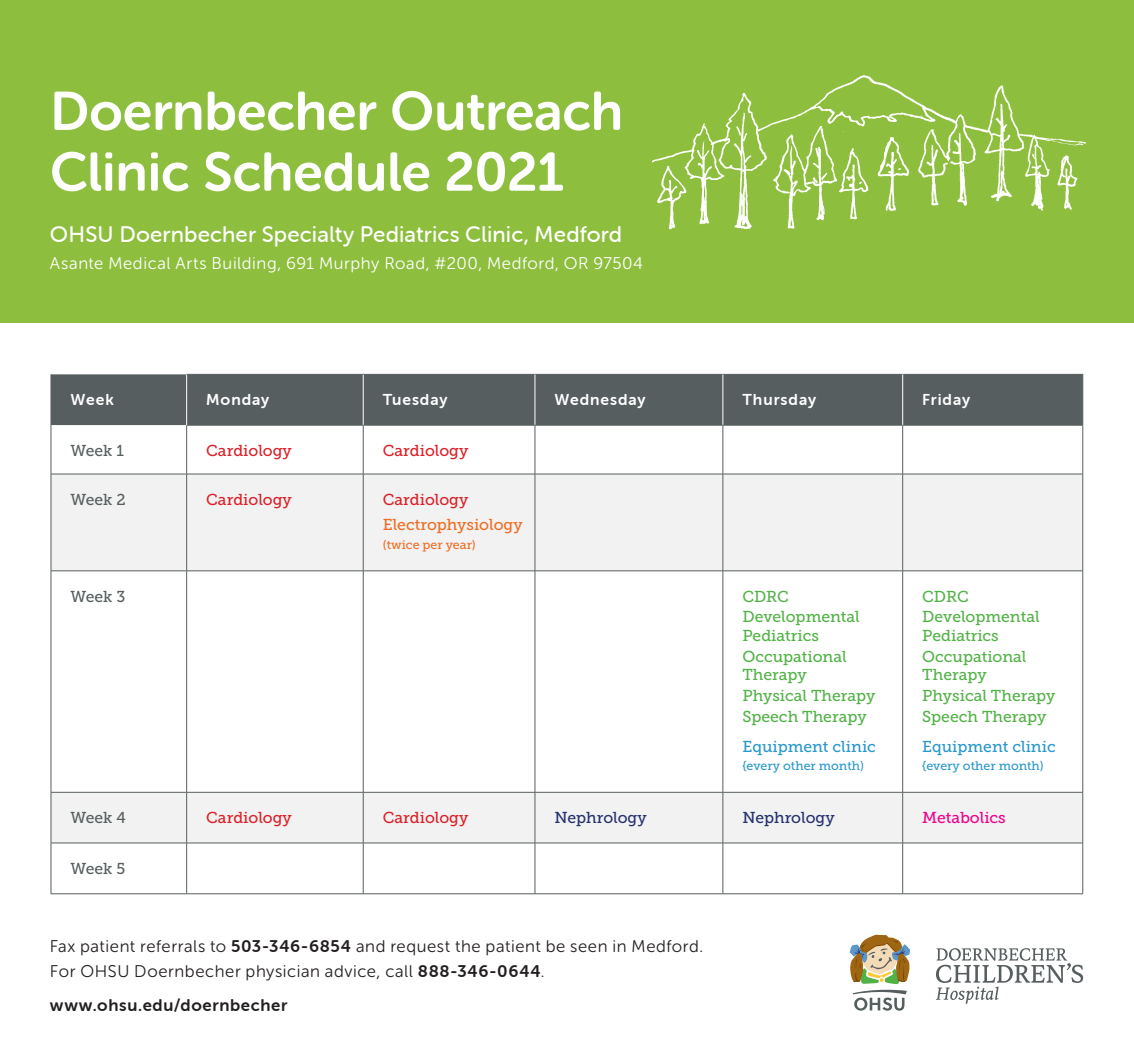
<style>
.page{position:relative;width:1134px;height:1064px;background:#fff}
.page>*{position:absolute;margin:0;border:0;box-sizing:border-box;transform-origin:0 0}
.t1{font:54px/60.8px "Museo Sans Rounded 700";letter-spacing:-.005em;color:#fff}
.t2{font:22.5px "Museo Sans Rounded 500";letter-spacing:.005em;color:#fff}
.t3{font:16.88px "Museo Sans Rounded 300";letter-spacing:.035em;color:#231f20}
.t4{font:16.88px "Museo Sans Rounded 300";letter-spacing:.035em;color:#fff}
.t5{font:16.88px "Museo Sans Rounded 700";letter-spacing:.04em;color:#231f20}
.Sub_Head{font:15.75px/18.4px "Museo Slab 500";color:#53b247}
.Sub_Head-2{font:15.75px "Museo Slab 500";color:#dc2028}
.t6{font:15.75px "Museo Sans Rounded 700";letter-spacing:.06em;color:#fff}
.Sub_Head-3{font:15.75px "Museo Slab 500";color:#2a98cb}
.Sub_Head-4{font:15.75px "Museo Slab 500";color:#575e5f}
.Sub_Head-5{font:15.75px "Museo Slab 500";color:#24316f}
.Sub_Head-6{font:15.75px "Museo Slab 500";color:#ef6c22}
.Sub_Head-7{font:15.75px "Museo Slab 500";color:#ed028c}
.Sub_Head-8{font:12.38px "Museo Slab 500";color:#2a98cb}
.Sub_Head-9{font:12.38px "Museo Slab 500";color:#ef6c22}
.s1{font-family:"Museo Sans Rounded 700"}
</style>
<div class="page">
<div style="left:0;top:0;width:1134px;height:323px;background:#8dbe3e"></div>
<img style="left:652px;top:75px;width:434px;height:155px">
<svg style="left:936px;top:948px;width:147px;height:55px"></svg>
<svg style="left:850px;top:934px;width:60px;height:76px"></svg>
<div style="left:52px;top:374px;width:1030px;height:51px;background:#575e5f"></div>
<svg style="left:52px;top:474px;width:1030px;height:368px"></svg>
<hr style="left:363px;top:425px;width:1px;height:48px;background:#575e5f">
<hr style="left:535px;top:425px;width:1px;height:48px;background:#575e5f">
<hr style="left:722px;top:425px;width:1px;height:48px;background:#575e5f">
<hr style="left:902px;top:425px;width:1px;height:48px;background:#575e5f">
<hr style="left:1082px;top:425px;width:1px;height:48px;background:#575e5f">
<hr style="left:363px;top:473px;width:172px;height:1px;background:#575e5f">
<hr style="left:535px;top:473px;width:188px;height:1px;background:#575e5f">
<hr style="left:535px;top:474px;width:1px;height:96px;background:#575e5f">
<hr style="left:723px;top:473px;width:180px;height:1px;background:#575e5f">
<hr style="left:722px;top:474px;width:1px;height:96px;background:#575e5f">
<hr style="left:903px;top:473px;width:180px;height:1px;background:#575e5f">
<hr style="left:902px;top:474px;width:1px;height:96px;background:#575e5f">
<hr style="left:1082px;top:474px;width:1px;height:96px;background:#575e5f">
<hr style="left:363px;top:570px;width:172px;height:1px;background:#575e5f">
<hr style="left:363px;top:571px;width:1px;height:220px;background:#575e5f">
<hr style="left:535px;top:570px;width:188px;height:1px;background:#575e5f">
<hr style="left:535px;top:571px;width:1px;height:220px;background:#575e5f">
<hr style="left:723px;top:570px;width:180px;height:1px;background:#575e5f">
<hr style="left:722px;top:571px;width:1px;height:220px;background:#575e5f">
<hr style="left:903px;top:570px;width:180px;height:1px;background:#575e5f">
<hr style="left:902px;top:571px;width:1px;height:220px;background:#575e5f">
<hr style="left:1082px;top:571px;width:1px;height:220px;background:#575e5f">
<hr style="left:363px;top:791px;width:172px;height:1px;background:#575e5f">
<hr style="left:535px;top:791px;width:188px;height:1px;background:#575e5f">
<hr style="left:535px;top:792px;width:1px;height:50px;background:#575e5f">
<hr style="left:723px;top:791px;width:180px;height:1px;background:#575e5f">
<hr style="left:722px;top:792px;width:1px;height:50px;background:#575e5f">
<hr style="left:903px;top:791px;width:180px;height:1px;background:#575e5f">
<hr style="left:902px;top:792px;width:1px;height:50px;background:#575e5f">
<hr style="left:1082px;top:792px;width:1px;height:50px;background:#575e5f">
<hr style="left:363px;top:842px;width:172px;height:1px;background:#575e5f">
<hr style="left:363px;top:842px;width:1px;height:51px;background:#575e5f">
<hr style="left:535px;top:842px;width:188px;height:1px;background:#575e5f">
<hr style="left:535px;top:842px;width:1px;height:51px;background:#575e5f">
<hr style="left:723px;top:842px;width:180px;height:1px;background:#575e5f">
<hr style="left:722px;top:842px;width:1px;height:51px;background:#575e5f">
<hr style="left:903px;top:842px;width:180px;height:1px;background:#575e5f">
<hr style="left:902px;top:842px;width:1px;height:51px;background:#575e5f">
<hr style="left:1082px;top:842px;width:1px;height:51px;background:#575e5f">
<hr style="left:187px;top:893px;width:176px;height:1px;background:#575e5f">
<hr style="left:363px;top:893px;width:172px;height:1px;background:#575e5f">
<hr style="left:535px;top:893px;width:188px;height:1px;background:#575e5f">
<hr style="left:723px;top:893px;width:180px;height:1px;background:#575e5f">
<hr style="left:903px;top:893px;width:180px;height:1px;background:#575e5f">
<hr style="left:51px;top:425px;width:1px;height:48px;background:#575e5f">
<hr style="left:51px;top:571px;width:1px;height:220px;background:#575e5f">
<hr style="left:51px;top:842px;width:1px;height:51px;background:#575e5f">
<hr style="left:186px;top:425px;width:1px;height:48px;background:#575e5f">
<hr style="left:186px;top:571px;width:1px;height:220px;background:#575e5f">
<hr style="left:186px;top:842px;width:1px;height:51px;background:#575e5f">
<hr style="left:51px;top:893px;width:136px;height:1px;background:#575e5f">
<hr style="left:51px;top:473px;width:136px;height:1px;background:#575e5f">
<hr style="left:51px;top:474px;width:1px;height:96px;background:#575e5f">
<hr style="left:51px;top:570px;width:136px;height:1px;background:#575e5f">
<hr style="left:187px;top:473px;width:176px;height:1px;background:#575e5f">
<hr style="left:186px;top:474px;width:1px;height:96px;background:#575e5f">
<hr style="left:363px;top:474px;width:1px;height:96px;background:#575e5f">
<hr style="left:187px;top:570px;width:176px;height:1px;background:#575e5f">
<hr style="left:51px;top:791px;width:136px;height:1px;background:#575e5f">
<hr style="left:51px;top:792px;width:1px;height:50px;background:#575e5f">
<hr style="left:51px;top:842px;width:136px;height:1px;background:#575e5f">
<hr style="left:187px;top:791px;width:176px;height:1px;background:#575e5f">
<hr style="left:186px;top:792px;width:1px;height:50px;background:#575e5f">
<hr style="left:363px;top:792px;width:1px;height:50px;background:#575e5f">
<hr style="left:187px;top:842px;width:176px;height:1px;background:#575e5f">
<hr style="left:903px;top:374px;width:180px;height:1px;background:#575e5f">
<hr style="left:903px;top:425px;width:180px;height:1px;background:#575e5f">
<hr style="left:1082px;top:374px;width:1px;height:51px;background:#575e5f">
<hr style="left:51px;top:374px;width:1px;height:51px;background:#575e5f">
<hr style="left:186px;top:374px;width:177px;height:1px;background:#575e5f">
<hr style="left:186px;top:425px;width:177px;height:1px;background:#575e5f">
<hr style="left:186px;top:374px;width:1px;height:51px;background:#fff">
<hr style="left:363px;top:374px;width:1px;height:51px;background:#fff">
<hr style="left:363px;top:374px;width:172px;height:1px;background:#575e5f">
<hr style="left:535px;top:374px;width:188px;height:1px;background:#575e5f">
<hr style="left:723px;top:374px;width:180px;height:1px;background:#575e5f">
<hr style="left:535px;top:374px;width:1px;height:51px;background:#fff">
<hr style="left:722px;top:374px;width:1px;height:51px;background:#fff">
<hr style="left:902px;top:374px;width:1px;height:51px;background:#fff">
<hr style="left:363px;top:425px;width:172px;height:1px;background:#575e5f">
<hr style="left:535px;top:425px;width:188px;height:1px;background:#575e5f">
<hr style="left:723px;top:425px;width:180px;height:1px;background:#575e5f">
<p class="t1" style="left:50px;top:81px;width:575px">Doernbecher Outreach<br>Clinic Schedule 2021</p>
<p class="t2" style="left:50px;top:222px;width:574px">OHSU Doernbecher Specialty Pediatrics Clinic, Medford</p>
<p class="t4" style="left:50px;top:254px;width:595px">Asante Medical Arts Building, 691 Murphy Road, #200, Medford, OR 97504</p>
<p class="t6" style="left:71px;top:391px;width:45px">Week</p>
<p class="t6" style="left:206px;top:391px;width:65px">Monday</p>
<p class="t6" style="left:383px;top:391px;width:66px">Tuesday</p>
<p class="t6" style="left:555px;top:391px;width:93px">Wednesday</p>
<p class="t6" style="left:742px;top:391px;width:75px">Thursday</p>
<p class="t6" style="left:922px;top:391px;width:49px">Friday</p>
<p class="Sub_Head-4" style="left:71px;top:441px;width:55px">Week 1</p>
<p class="Sub_Head-2" style="left:206px;top:441px;width:87px">Cardiology</p>
<p class="Sub_Head-2" style="left:383px;top:441px;width:87px">Cardiology</p>
<p class="Sub_Head-4" style="left:71px;top:490px;width:57px">Week 2</p>
<p class="Sub_Head-2" style="left:206px;top:490px;width:87px">Cardiology</p>
<p class="Sub_Head-2" style="left:383px;top:490px;width:87px">Cardiology</p>
<p class="Sub_Head-6" style="left:383px;top:516px;width:141px">Electrophysiology</p>
<p class="Sub_Head-9" style="left:383px;top:537px;width:95px">(twice per year)</p>
<p class="Sub_Head-4" style="left:71px;top:587px;width:56px">Week 3</p>
<p class="Sub_Head" style="left:742px;top:587px;width:48px">CDRC</p>
<p class="Sub_Head" style="left:742px;top:607px;width:119px">Developmental<br>Pediatrics</p>
<p class="Sub_Head" style="left:742px;top:647px;width:106px">Occupational<br>Therapy</p>
<p class="Sub_Head" style="left:742px;top:686px;width:135px">Physical Therapy</p>
<p class="Sub_Head" style="left:742px;top:707px;width:126px">Speech Therapy</p>
<p class="Sub_Head-3" style="left:742px;top:737px;width:135px">Equipment clinic</p>
<p class="Sub_Head-8" style="left:742px;top:758px;width:123px">{every other month)</p>
<p class="Sub_Head" style="left:922px;top:587px;width:48px">CDRC</p>
<p class="Sub_Head" style="left:922px;top:607px;width:119px">Developmental<br>Pediatrics</p>
<p class="Sub_Head" style="left:922px;top:647px;width:106px">Occupational<br>Therapy</p>
<p class="Sub_Head" style="left:922px;top:686px;width:135px">Physical Therapy</p>
<p class="Sub_Head" style="left:922px;top:707px;width:126px">Speech Therapy</p>
<p class="Sub_Head-3" style="left:922px;top:737px;width:135px">Equipment clinic</p>
<p class="Sub_Head-8" style="left:922px;top:758px;width:123px">{every other month)</p>
<p class="Sub_Head-4" style="left:71px;top:808px;width:57px">Week 4</p>
<p class="Sub_Head-2" style="left:206px;top:808px;width:87px">Cardiology</p>
<p class="Sub_Head-2" style="left:383px;top:808px;width:87px">Cardiology</p>
<p class="Sub_Head-5" style="left:555px;top:808px;width:94px">Nephrology</p>
<p class="Sub_Head-5" style="left:742px;top:808px;width:94px">Nephrology</p>
<p class="Sub_Head-7" style="left:922px;top:808px;width:85px">Metabolics</p>
<p class="Sub_Head-4" style="left:71px;top:859px;width:56px">Week 5</p>
<p class="t3" style="left:50px;top:937px;width:655px">Fax patient referrals to <span class="s1">503-346-6854</span> and request the patient be seen in Medford.</p>
<p class="t3" style="left:50px;top:961px;width:496px">For OHSU Doernbecher physician advice, call <span class="s1">888-346-0644</span>.</p>
<p class="t5" style="left:50px;top:995px;width:239px">www.ohsu.edu/doernbecher</p>
</div>
